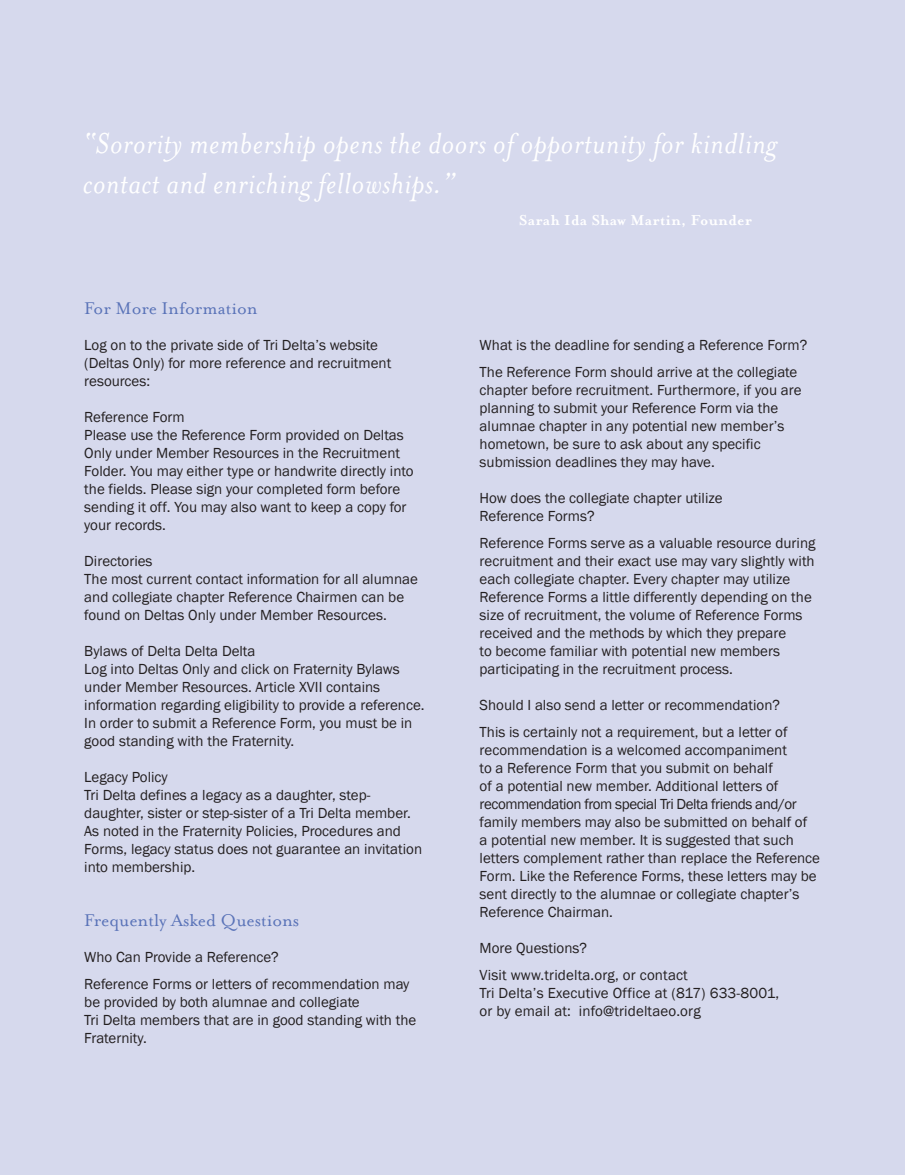
<style>
.page{position:relative;width:905px;height:1175px;background:#fff}
.page>*{position:absolute;margin:0;border:0;box-sizing:border-box;transform-origin:0 0}
.t1{font:italic 33px/39.6px "Mrs Eaves";letter-spacing:.02em;color:#fff}
.t2{font:19.5px "Mrs Eaves Roman";color:#5a73b8}
.t3{font:700 16.5px "Mrs Eaves";letter-spacing:.02em;color:#fff}
.t4{font:15px/18px "Franklin Gothic";color:#231f20}
</style>
<div class="page">
<div style="left:0;top:0;width:904px;height:1174px;background:#d6d9ed"></div>
<h1 class="t1" style="left:83px;top:124px;width:695px">“Sorority membership opens the doors of opportunity for kindling contact and enriching fellowships.”</h1>
<p class="t3" style="left:519px;top:210px;width:234px">Sarah Ida Shaw Martin, Founder</p>
<h2 class="t2" style="left:84px;top:297px;width:175px">For More Information</h2>
<p class="t4" style="left:84px;top:336px;width:308px">Log on to the private side of Tri Delta’s website (Deltas Only) for more reference and recruitment resources:</p>
<p class="t4" style="left:84px;top:408px;width:331px">Reference Form<br>Please use the Reference Form provided on Deltas Only under Member Resources in the Recruitment Folder. You may either type or handwrite directly into the fields. Please sign your completed form before sending it off. You may also want to keep a copy for your records.</p>
<p class="t4" style="left:84px;top:552px;width:335px">Directories<br>The most current contact information for all alumnae and collegiate chapter Reference Chairmen can be found on Deltas Only under Member Resources.</p>
<p class="t4" style="left:84px;top:642px;width:342px">Bylaws of Delta Delta Delta<br>Log into Deltas Only and click on Fraternity Bylaws under Member Resources. Article XVII contains information regarding eligibility to provide a reference.<br>In order to submit a Reference Form, you must be in good standing with the Fraternity.</p>
<p class="t4" style="left:84px;top:768px;width:339px">Legacy Policy<br>Tri Delta defines a legacy as a daughter, step&shy;daughter, sister or step-sister of a Tri Delta member.<br>As noted in the Fraternity Policies, Procedures and Forms, legacy status does not guarantee an invitation into membership.</p>
<h2 class="t2" style="left:84px;top:909px;width:216px">Frequently Asked Questions</h2>
<p class="t4" style="left:84px;top:943px;width:326px;line-height:27px">Who Can Provide a Reference?<br>Reference Forms or letters of recommendation may</p>
<p class="t4" style="left:84px;top:993px;width:333px">be provided by both alumnae and collegiate<br>Tri Delta members that are in good standing with the<br>Fraternity.</p>
<p class="t4" style="left:479px;top:332px;width:329px;line-height:27px">What is the deadline for sending a Reference Form?<br>The Reference Form should arrive at the collegiate</p>
<p class="t4" style="left:479px;top:381px;width:323px">chapter before recruitment. Furthermore, if you are planning to submit your Reference Form via the alumnae chapter in any potential new member’s hometown, be sure to ask about any specific submission deadlines they may have.</p>
<p class="t4" style="left:479px;top:489px;width:244px">How does the collegiate chapter utilize<br>Reference Forms?</p>
<p class="t4" style="left:479px;top:534px;width:337px">Reference Forms serve as a valuable resource during recruitment and their exact use may vary slightly with each collegiate chapter. Every chapter may utilize Reference Forms a little differently depending on the size of recruitment, the volume of Reference Forms received and the methods by which they prepare<br>to become familiar with potential new members participating in the recruitment process.</p>
<p class="t4" style="left:479px;top:692px;width:309px;line-height:27px">Should I also send a letter or recommendation?<br>This is certainly not a requirement, but a letter of</p>
<p class="t4" style="left:479px;top:741px;width:342px">recommendation is a welcomed accompaniment<br>to a Reference Form that you submit on behalf<br>of a potential new member. Additional letters of recommendation from special Tri Delta friends and/or family members may also be submitted on behalf of<br>a potential new member. It is suggested that such letters complement rather than replace the Reference Form. Like the Reference Forms, these letters may be sent directly to the alumnae or collegiate chapter’s Reference Chairman.</p>
<p class="t4" style="left:479px;top:935px;width:210px;line-height:27px">More Questions?<br>Visit www.tridelta.org, or contact</p>
<p class="t4" style="left:479px;top:984px;width:301px">Tri Delta’s Executive Office at (817) 633-8001, or by email at: info@trideltaeo.org</p>
</div>
